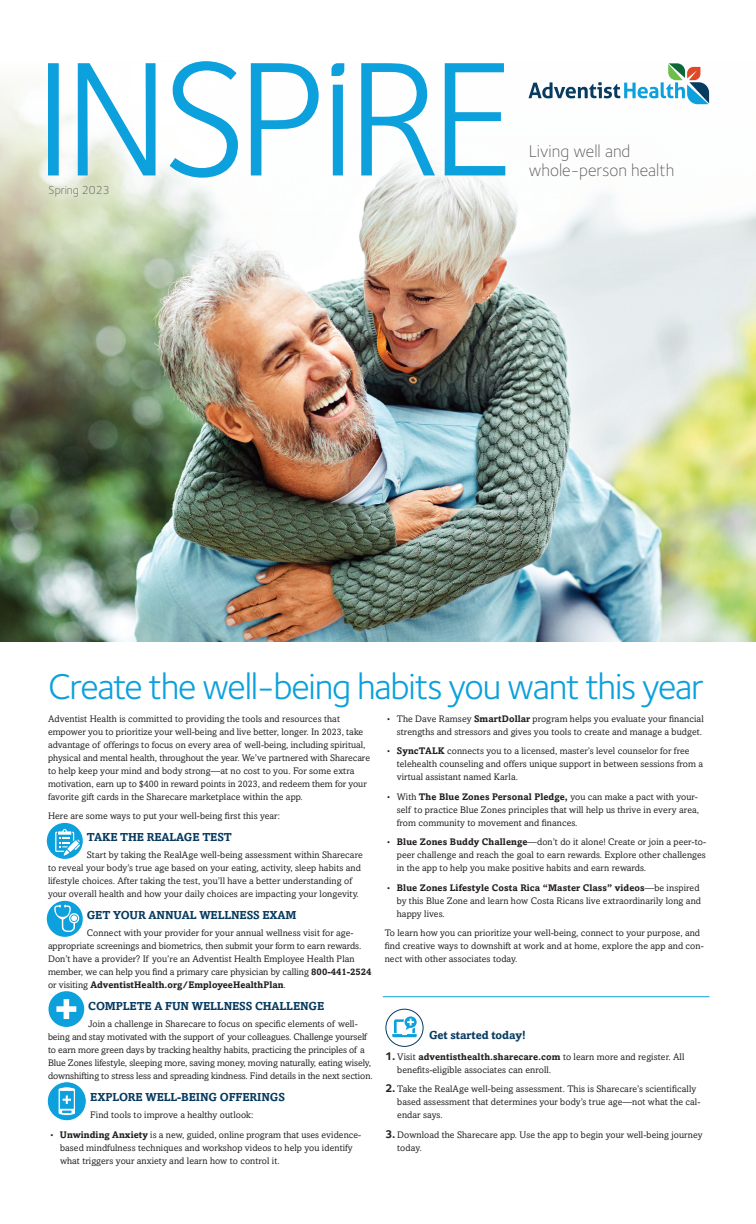
<style>
.page{position:relative;width:756px;height:1224px;background:#fff}
.page>*{position:absolute;margin:0;border:0;box-sizing:border-box;transform-origin:0 0}
.AH_1_HEAD__size_vari{font:37px "Foundry Sterling";letter-spacing:-.035em;color:#0ca0dc}
.t1{font:300 17.5px/19px "Foundry Sterling";color:#5c5c5f}
.t2{font:300 12px "Foundry Sterling";color:#5c5c5f}
.AH_1_body_breaker{font:700 11.5px "Amasis MT Std";letter-spacing:-.01em;color:#083b60}
.AH_1_BODY{font:9.5px/13px "Amasis MT Std";letter-spacing:.01em;color:#231f20}
.AH_body_number_list{font:9.5px/13px "Amasis MT Std";letter-spacing:.01em;color:#231f20}
.s1{font-weight:700}
.s2{font-family:"Foundry Sterling";font-weight:500;font-size:11px}
.s3{font-family:"Foundry Sterling";font-weight:700;font-size:11.5px}
</style>
<div class="page">
<img style="left:0;top:388px;width:756px;height:254px">
<img style="left:0;top:83px;width:756px;height:305px">
<svg style="left:529px;top:63px;width:180px;height:41px"></svg>
<svg style="left:48px;top:61px;width:457px;height:117px"></svg>
<svg style="left:332px;top:63px;width:12px;height:13px"></svg>
<svg style="left:386px;top:1009px;width:37px;height:37px"></svg>
<div style="left:385px;top:1009px;width:39px;height:38px;border:1px solid #083b60;border-radius:50%"></div>
<svg style="left:392px;top:1016px;width:25px;height:21px"></svg>
<hr style="left:383px;top:996px;width:327px;height:1px;background:#0ca0dc">
<div style="left:47px;top:823px;width:36px;height:36px;background:#0ca0dc;border-radius:50%"></div>
<svg style="left:55px;top:829px;width:25px;height:27px"></svg>
<div style="left:47px;top:901px;width:36px;height:36px;background:#0ca0dc;border-radius:50%"></div>
<svg style="left:54px;top:905px;width:25px;height:27px"></svg>
<svg style="left:48px;top:991px;width:36px;height:36px"></svg>
<div style="left:47px;top:1082px;width:39px;height:39px;background:#0ca0dc;border-radius:50%"></div>
<div style="left:47px;top:1081px;width:40px;height:40px;border:1px solid #fff;border-radius:50%"></div>
<svg style="left:58px;top:1086px;width:17px;height:30px"></svg>
<p class="t2" style="left:49px;top:183px;width:63px">Spring 2023</p>
<p class="t1" style="left:529px;top:141px;width:147px">Living well and whole-person health</p>
<p class="AH_1_HEAD__size_vari" style="left:48px;top:665px;width:658px">Create the well-being habits you want this year</p>
<p class="AH_1_BODY" style="left:48px;top:712px;width:324px">Adventist Health is committed to providing the tools and resources that empower you to prioritize your well-being and live better, longer. In 2023, take advantage of offerings to focus on every area of well-being, including spiritual, physical and mental health, throughout the year. We’ve partnered with Sharecare to help keep your mind and body strong—at no cost to you. For some extra motivation, earn up to $400 in reward points in 2023, and redeem them for your favorite gift cards in the Sharecare marketplace within the app.</p>
<p class="AH_1_BODY" style="left:48px;top:809px;width:234px">Here are some ways to put your well-being first this year:</p>
<p class="AH_1_body_breaker" style="left:87px;top:830px;width:147px">TAKE THE REALAGE TEST</p>
<p class="AH_1_BODY" style="left:48px;top:848px;width:316px;text-indent:39px">Start by taking the RealAge well-being assessment within Sharecare to reveal your body’s true age based on your eating, activity, sleep habits and lifestyle choices. After taking the test, you’ll have a better understanding of your overall health and how your daily choices are impacting your longevity.</p>
<p class="AH_1_body_breaker" style="left:87px;top:908px;width:211px">GET YOUR ANNUAL WELLNESS EXAM</p>
<p class="AH_1_BODY" style="left:48px;top:926px;width:325px;text-indent:39px">Connect with your provider for your annual wellness visit for age&shy;appropriate screenings and biometrics, then submit your form to earn rewards.<br>Don’t have a provider? If you’re an Adventist Health Employee Health Plan member, we can help you find a primary care physician by calling <span class="s1">800-441-2524 </span>or visiting <span class="s1">AdventistHealth.org/EmployeeHealthPlan</span>.</p>
<p class="AH_1_body_breaker" style="left:88px;top:999px;width:238px">COMPLETE A FUN WELLNESS CHALLENGE</p>
<p class="AH_1_BODY" style="left:48px;top:1017px;width:326px;text-indent:40px">Join a challenge in Sharecare to focus on specific elements of well&shy;being and stay motivated with the support of your colleagues. Challenge yourself to earn more green days by tracking healthy habits, practicing the principles of a Blue Zones lifestyle, sleeping more, saving money, moving naturally, eating wisely, downshifting to stress less and spreading kindness. Find details in the next section.</p>
<p class="AH_1_body_breaker" style="left:90px;top:1090px;width:196px">EXPLORE WELL-BEING OFFERINGS</p>
<p class="AH_1_BODY" style="left:90px;top:1108px;width:165px">Find tools to improve a healthy outlook:</p>
<p class="AH_1_BODY" style="left:60px;top:1128px;width:303px;text-indent:-11px"><span class="s2">•</span> <span class="s1">Unwinding Anxiety</span> is a new, guided, online program that uses evidence&shy;based mindfulness techniques and workshop videos to help you identify what triggers your anxiety and learn how to control it.</p>
<p class="AH_1_BODY" style="left:386px;top:712px;width:319px;text-align:right"><span class="s2">•</span> The Dave Ramsey <span class="s1">SmartDollar</span> program helps you evaluate your financial strengths and stressors and gives you tools to create and manage a budget.</p>
<p class="AH_1_BODY" style="left:397px;top:744px;width:308px;text-indent:-11px"><span class="s2">•</span> <span class="s1">SyncTALK</span> connects you to a licensed, master’s level counselor for free telehealth counseling and offers unique support in between sessions from a virtual assistant named Karla.</p>
<p class="AH_1_BODY" style="left:397px;top:790px;width:304px;text-indent:-11px"><span class="s2">•</span> With <span class="s1">The Blue Zones Personal Pledge,</span> you can make a pact with your&shy;self to practice Blue Zones principles that will help us thrive in every area, from community to movement and finances.</p>
<p class="AH_1_BODY" style="left:397px;top:835px;width:311px;text-align:justify;text-indent:-11px"><span class="s2">•</span> <span class="s1">Blue Zones Buddy Challenge</span>—don’t do it alone! Create or join a peer-to&shy;peer challenge and reach the goal to earn rewards. Explore other challenges in the app to help you make positive habits and earn rewards.</p>
<p class="AH_1_BODY" style="left:397px;top:881px;width:306px;text-indent:-11px"><span class="s2">•</span> <span class="s1">Blue Zones Lifestyle Costa Rica “Master Class” videos</span>—be inspired by this Blue Zone and learn how Costa Ricans live extraordinarily long and happy lives.</p>
<p class="AH_1_BODY" style="left:385px;top:926px;width:321px">To learn how you can prioritize your well-being, connect to your purpose, and find creative ways to downshift at work and at home, explore the app and con&shy;nect with other associates today.</p>
<p class="AH_1_body_breaker" style="left:429px;top:1028px;width:98px">Get started today!</p>
<p class="AH_body_number_list" style="left:397px;top:1050px;width:289px;text-indent:-12px"><span class="s3">1.</span> Visit <span class="s1">adventisthealth.sharecare.com</span> to learn more and register. All benefits-eligible associates can enroll.</p>
<p class="AH_body_number_list" style="left:397px;top:1082px;width:305px;text-indent:-12px"><span class="s3">2.</span> Take the RealAge well-being assessment. This is Sharecare’s scientifically based assessment that determines your body’s true age—not what the cal&shy;endar says.</p>
<p class="AH_body_number_list" style="left:397px;top:1128px;width:307px;text-indent:-12px"><span class="s3">3.</span> Download the Sharecare app. Use the app to begin your well-being journey today.</p>
</div>
